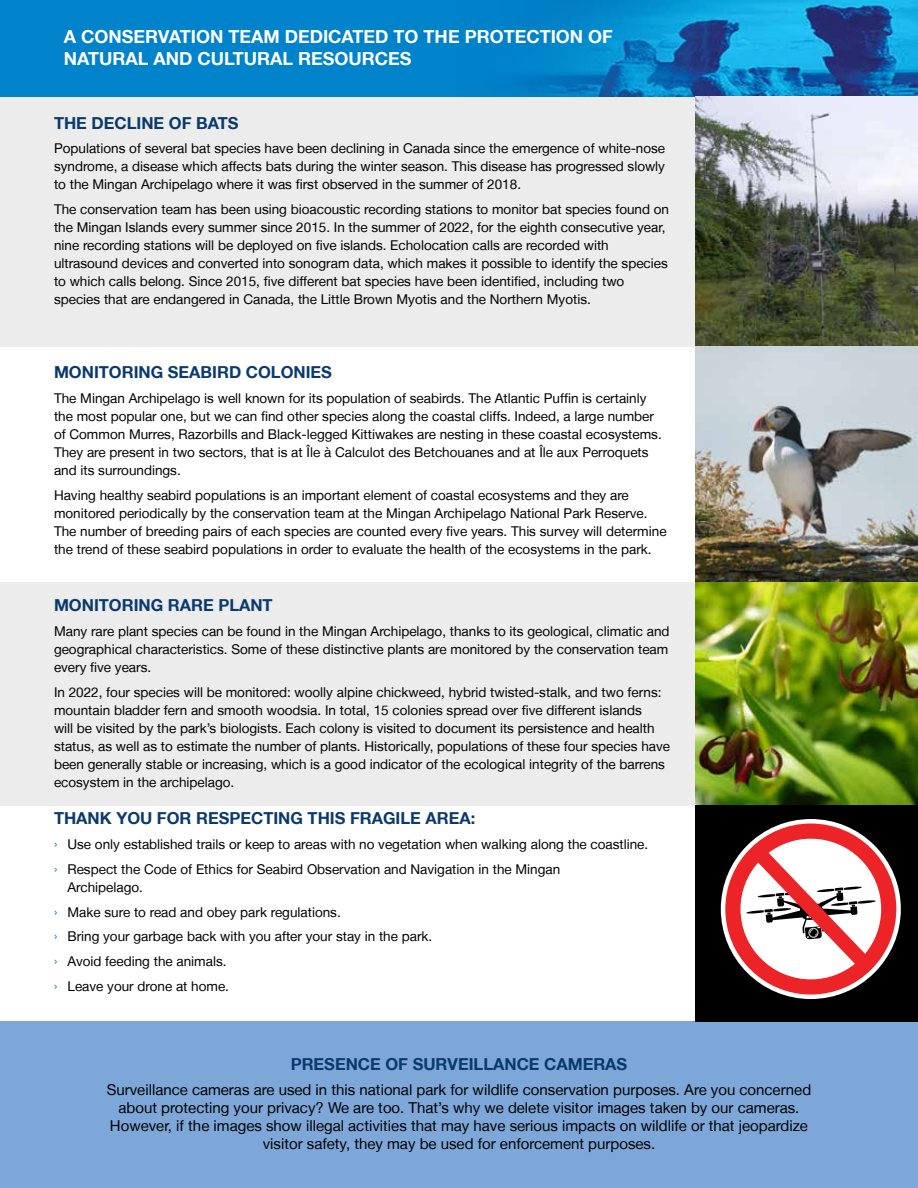
<style>
.page{position:relative;width:918px;height:1188px;background:#fff}
.page>*{position:absolute;margin:0;border:0;box-sizing:border-box;transform-origin:0 0}
.t1{font:700 18px/21.6px "Helvetica Neue LT";color:#fff}
.t2{font:700 16.5px "Helvetica Neue LT";color:#0a396e}
.t3{font:15px/18px "Helvetica Neue LT";color:#000;text-align:center}
.t4{font:13.5px/18px "Helvetica Neue LT";color:#000}
.s1{font-weight:300;font-size:15px;color:#0072bc}
</style>
<div class="page">
<svg style="left:717px;top:0;width:201px;height:97px;background:#1b81be"></svg>
<svg style="left:0;top:0;width:717px;height:97px;background:#0281c7"></svg>
<div style="left:0;top:97px;width:918px;height:250px;background:#ebeceb"></div>
<div style="left:0;top:582px;width:918px;height:224px;background:#ebeceb"></div>
<div style="left:0;top:1021px;width:918px;height:167px;background:#7da7d8"></div>
<svg style="left:696px;top:805px;width:222px;height:216px"></svg>
<img style="left:695px;top:97px;width:223px;height:708px">
<h1 class="t1" style="left:64px;top:25px;width:551px">A CONSERVATION TEAM DEDICATED TO THE PROTECTION OF<br>NATURAL AND CULTURAL RESOURCES</h1>
<p class="t2" style="left:54px;top:113px;width:186px">THE DECLINE OF BATS</p>
<p class="t4" style="left:54px;top:139px;width:613px;text-align:justify">Populations of several bat species have been declining in Canada since the emergence of white-nose syndrome, a disease which affects bats during the winter season. This disease has progressed slowly to the Mingan Archipelago where it was first observed in the summer of 2018.</p>
<p class="t4" style="left:54px;top:200px;width:617px">The conservation team has been using bioacoustic recording stations to monitor bat species found on the Mingan Islands every summer since 2015. In the summer of 2022, for the eighth consecutive year, nine recording stations will be deployed on five islands. Echolocation calls are recorded with ultrasound devices and converted into sonogram data, which makes it possible to identify the species to which calls belong. Since 2015, five different bat species have been identified, including two species that are endangered in Canada, the Little Brown Myotis and the Northern Myotis.</p>
<p class="t2" style="left:54px;top:362px;width:280px">MONITORING SEABIRD COLONIES</p>
<p class="t4" style="left:54px;top:389px;width:609px">The Mingan Archipelago is well known for its population of seabirds. The Atlantic Puffin is certainly the most popular one, but we can find other species along the coastal cliffs. Indeed, a large number of Common Murres, Razorbills and Black-legged Kittiwakes are nesting in these coastal ecosystems.<br>They are present in two sectors, that is at Île à Calculot des Betchouanes and at Île aux Perroquets and its surroundings.</p>
<p class="t4" style="left:54px;top:486px;width:614px">Having healthy seabird populations is an important element of coastal ecosystems and they are monitored periodically by the conservation team at the Mingan Archipelago National Park Reserve.<br>The number of breeding pairs of each species are counted every five years. This survey will determine the trend of these seabird populations in order to evaluate the health of the ecosystems in the park.</p>
<p class="t2" style="left:54px;top:595px;width:220px">MONITORING RARE PLANT</p>
<p class="t4" style="left:54px;top:622px;width:617px;text-align:justify">Many rare plant species can be found in the Mingan Archipelago, thanks to its geological, climatic and geographical characteristics. Some of these distinctive plants are monitored by the conservation team every five years.</p>
<p class="t4" style="left:54px;top:683px;width:618px">In 2022, four species will be monitored: woolly alpine chickweed, hybrid twisted-stalk, and two ferns: mountain bladder fern and smooth woodsia. In total, 15 colonies spread over five different islands<br>will be visited by the park’s biologists. Each colony is visited to document its persistence and health status, as well as to estimate the number of plants. Historically, populations of these four species have been generally stable or increasing, which is a good indicator of the ecological integrity of the barrens ecosystem in the archipelago.</p>
<p class="t2" style="left:54px;top:808px;width:423px">THANK YOU FOR RESPECTING THIS FRAGILE AREA:</p>
<p class="t4" style="left:54px;top:832px;width:596px;line-height:24.8px"><span class="s1">›</span> Use only established trails or keep to areas with no vegetation when walking along the coastline. <span class="s1">›</span> Respect the Code of Ethics for Seabird Observation and Navigation in the Mingan</p>
<p class="t4" style="left:54px;top:874px;width:380px;line-height:24.8px;text-indent:14px">Archipelago.<br><span class="s1">›</span> Make sure to read and obey park regulations.<br><span class="s1">›</span> Bring your garbage back with you after your stay in the park. <span class="s1">›</span> Avoid feeding the animals.<br><span class="s1">›</span> Leave your drone at home.</p>
<p class="t2" style="left:291px;top:1054px;width:338px">PRESENCE OF SURVEILLANCE CAMERAS</p>
<p class="t3" style="left:107px;top:1080px;width:706px">Surveillance cameras are used in this national park for wildlife conservation purposes. Are you concerned about protecting your privacy? We are too. That’s why we delete visitor images taken by our cameras.<br>However, if the images show illegal activities that may have serious impacts on wildlife or that jeopardize visitor safety, they may be used for enforcement purposes.</p>
</div>
